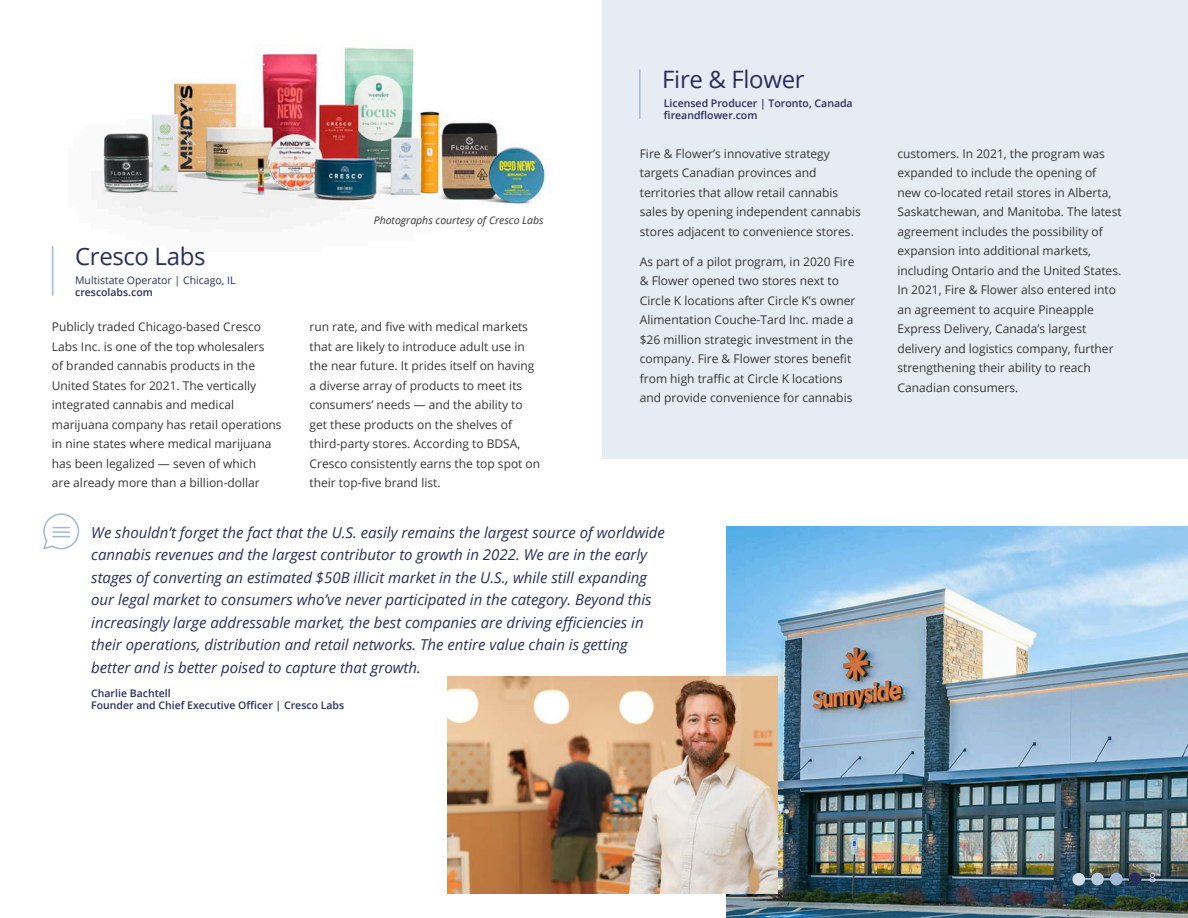
<style>
.page{position:relative;width:1188px;height:918px;background:#fff}
.page>*{position:absolute;margin:0;border:0;box-sizing:border-box;transform-origin:0 0}
.t1{font:24px "Open Sans";letter-spacing:-.015em;color:#292f5b}
.t2{font:italic 15px/22.5px "Open Sans";color:#292f5b}
.t3{font:300 12.15px "Open Sans";color:#fff}
.t4{font:12px/19.5px "Open Sans";color:#353636}
.t5{font:600 10.5px/12px "Open Sans";color:#292f5b}
.t6{font:italic 10.5px "Open Sans";color:#353636}
.t7{font:10.5px "Open Sans";color:#292f5b}
</style>
<div class="page">
<img style="left:102px;top:47px;width:444px;height:173px">
<div style="left:603px;top:0;width:585px;height:459px;background:#e6ecf3"></div>
<hr style="left:639px;top:69px;width:2px;height:50px;background:#9fb9d6">
<hr style="left:52px;top:246px;width:1px;height:50px;background:#9fb9d6">
<svg style="left:43px;top:513px;width:37px;height:37px"></svg>
<img style="left:727px;top:526px;width:461px;height:392px">
<img style="left:447px;top:677px;width:331px;height:216px">
<div style="left:1110px;top:873px;width:13px;height:12px;background:#9fb9d6;border-radius:50%"></div>
<div style="left:1091px;top:873px;width:13px;height:12px;background:#b6c9de;border-radius:50%"></div>
<div style="left:1072px;top:873px;width:13px;height:13px;background:#d0dcea;border-radius:50%"></div>
<div style="left:1129px;top:872px;width:12px;height:13px;background:#292f5b;border-radius:50%"></div>
<h1 class="t1" style="left:662px;top:70px;width:144px">Fire &amp; Flower</h1>
<h1 class="t1" style="left:75px;top:247px;width:132px">Cresco Labs</h1>
<p class="t7" style="left:75px;top:276px;width:162px">Multistate Operator | Chicago, IL</p>
<p class="t5" style="left:75px;top:287px;width:79px">crescolabs.com</p>
<p class="t6" style="left:374px;top:216px;width:172px">Photographs courtesy of Cresco Labs</p>
<p class="t4" style="left:52px;top:318px;width:231px">Publicly traded Chicago-based Cresco Labs Inc. is one of the top wholesalers<br>of branded cannabis products in the United States for 2021. The vertically integrated cannabis and medical marijuana company has retail operations in nine states where medical marijuana has been legalized — seven of which<br>are already more than a billion-dollar</p>
<p class="t4" style="left:310px;top:317px;width:232px">run rate, and five with medical markets that are likely to introduce adult use in the near future. It prides itself on having a diverse array of products to meet its consumers’ needs — and the ability to get these products on the shelves of third-party stores. According to BDSA, Cresco consistently earns the top spot on their top-five brand list.</p>
<p class="t5" style="left:664px;top:98px;width:190px">Licensed Producer | Toronto, Canada fireandflower.com</p>
<p class="t4" style="left:640px;top:145px;width:223px">Fire &amp; Flower’s innovative strategy targets Canadian provinces and territories that allow retail cannabis sales by opening independent cannabis stores adjacent to convenience stores.</p>
<p class="t4" style="left:640px;top:253px;width:217px">As part of a pilot program, in 2020 Fire &amp; Flower opened two stores next to Circle K locations after Circle K’s owner Alimentation Couche-Tard Inc. made a $26 million strategic investment in the company. Fire &amp; Flower stores benefit from high traffic at Circle K locations and provide convenience for cannabis</p>
<p class="t2" style="left:91px;top:522px;width:575px">We shouldn’t forget the fact that the U.S. easily remains the largest source of worldwide cannabis revenues and the largest contributor to growth in 2022. We are in the early stages of converting an estimated $50B illicit market in the U.S., while still expanding our legal market to consumers who’ve never participated in the category. Beyond this increasingly large addressable market, the best companies are driving efficiencies in their operations, distribution and retail networks. The entire value chain is getting better and is better poised to capture that growth.</p>
<p class="t5" style="left:91px;top:688px;width:255px">Charlie Bachtell<br>Founder and Chief Executive Officer | Cresco Labs</p>
<p class="t4" style="left:897px;top:145px;width:226px">customers. In 2021, the program was expanded to include the opening of new co-located retail stores in Alberta, Saskatchewan, and Manitoba. The latest agreement includes the possibility of expansion into additional markets, including Ontario and the United States.<br>In 2021, Fire &amp; Flower also entered into an agreement to acquire Pineapple Express Delivery, Canada’s largest delivery and logistics company, further strengthening their ability to reach Canadian consumers.</p>
<p class="t3" style="left:1149px;top:873px;width:8px">8</p>
</div>
